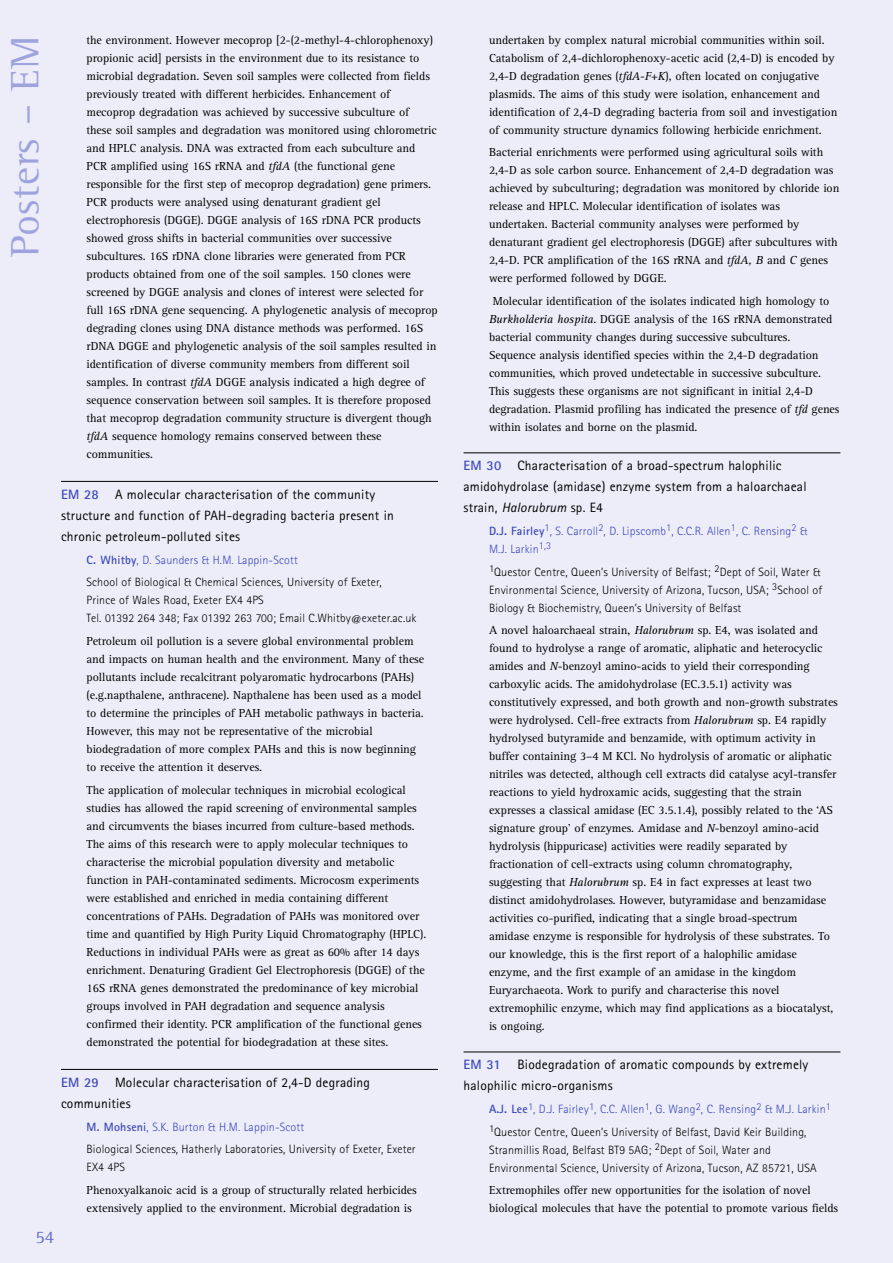
<style>
.page{position:relative;width:893px;height:1263px;background:#ecedf8}
.page>*{position:absolute;margin:0;border:0;box-sizing:border-box;transform-origin:0 0}
.t1{font:40.5px "Rotis Semi Serif";letter-spacing:.015em;color:#9ea3dd}
.t2{font:18px "Rotis Semi Serif";color:#646cc9}
.t3{font:13.5px/21px "Rotis Sans Serif";letter-spacing:.015em;color:#000}
.t4{font:12px/18px "Rotis Serif";letter-spacing:-.005em;color:#000}
.t5{font:300 12px/18px "Rotis Sans Serif";letter-spacing:.015em;color:#000}
.t6{font:300 12px/18px "Rotis Sans Serif";letter-spacing:.015em;color:#3d47bb}
.s1{font-style:italic}
.s2{font-weight:700;color:#3d47bb}
.s3{color:#3d47bb}
.s4{font-size:10.5px}
.s5{font-weight:700}
</style>
<div class="page">
<hr style="left:61px;top:481px;width:377px;height:1px;background:#000">
<hr style="left:61px;top:1069px;width:377px;height:1px;background:#000">
<hr style="left:463px;top:452px;width:377px;height:1px;background:#000">
<hr style="left:463px;top:1051px;width:377px;height:1px;background:#000">
<h1 class="t1" style="left:11px;top:257px;width:223px;rotate:-90deg">Posters – EM</h1>
<p class="t4" style="left:87px;top:32px;width:353px">the environment. However mecoprop [2-(2-methyl-4-chlorophenoxy) propionic acid] persists in the environment due to its resistance to microbial degradation. Seven soil samples were collected from fields previously treated with different herbicides. Enhancement of mecoprop degradation was achieved by successive subculture of<br>these soil samples and degradation was monitored using chlorometric and HPLC analysis. DNA was extracted from each subculture and PCR amplified using 16S rRNA and <span class="s1">tfdA</span> (the functional gene responsible for the first step of mecoprop degradation) gene primers.<br>PCR products were analysed using denaturant gradient gel electrophoresis (DGGE). DGGE analysis of 16S rDNA PCR products showed gross shifts in bacterial communities over successive subcultures. 16S rDNA clone libraries were generated from PCR products obtained from one of the soil samples. 150 clones were screened by DGGE analysis and clones of interest were selected for full 16S rDNA gene sequencing. A phylogenetic analysis of mecoprop degrading clones using DNA distance methods was performed. 16S rDNA DGGE and phylogenetic analysis of the soil samples resulted in identification of diverse community members from different soil samples. In contrast <span class="s1">tfdA</span> DGGE analysis indicated a high degree of sequence conservation between soil samples. It is therefore proposed that mecoprop degradation community structure is divergent though <span class="s1">tfdA</span> sequence homology remains conserved between these communities.</p>
<p class="t3" style="left:61px;top:485px;width:334px"><span class="s2">EM 28</span> A molecular characterisation of the community structure and function of PAH-degrading bacteria present in chronic petroleum-polluted sites</p>
<p class="t5" style="left:87px;top:550px;width:297px;line-height:22.6px"><span class="s2">C. Whitby</span><span class="s3">, D. Saunders &amp; H.M. Lappin-Scott<br></span>School of Biological &amp; Chemical Sciences, University of Exeter,</p>
<p class="t5" style="left:87px;top:593px;width:331px">Prince of Wales Road, Exeter EX4 4PS<br>Tel. 01392 264 348; Fax 01392 263 700; Email C.Whitby<span class="s4">@</span>exeter.ac.uk</p>
<p class="t4" style="left:87px;top:633px;width:339px">Petroleum oil pollution is a severe global environmental problem and impacts on human health and the environment. Many of these pollutants include recalcitrant polyaromatic hydrocarbons (PAHs) (e.g.napthalene, anthracene). Napthalene has been used as a model to determine the principles of PAH metabolic pathways in bacteria.<br>However, this may not be representative of the microbial biodegradation of more complex PAHs and this is now beginning to receive the attention it deserves.</p>
<p class="t4" style="left:87px;top:782px;width:341px">The application of molecular techniques in microbial ecological studies has allowed the rapid screening of environmental samples and circumvents the biases incurred from culture-based methods.<br>The aims of this research were to apply molecular techniques to characterise the microbial population diversity and metabolic function in PAH-contaminated sediments. Microcosm experiments were established and enriched in media containing different concentrations of PAHs. Degradation of PAHs was monitored over time and quantified by High Purity Liquid Chromatography (HPLC).<br>Reductions in individual PAHs were as great as 60% after 14 days enrichment. Denaturing Gradient Gel Electrophoresis (DGGE) of the 16S rRNA genes demonstrated the predominance of key microbial groups involved in PAH degradation and sequence analysis confirmed their identity. PCR amplification of the functional genes demonstrated the potential for biodegradation at these sites.</p>
<p class="t3" style="left:61px;top:1073px;width:311px"><span class="s2">EM 29</span> Molecular characterisation of 2,4-D degrading communities</p>
<p class="t5" style="left:87px;top:1116px;width:331px;line-height:22.6px"><span class="s2">M. Mohseni</span><span class="s3">, S.K. Burton &amp; H.M. Lappin-Scott<br></span>Biological Sciences, Hatherly Laboratories, University of Exeter, Exeter</p>
<p class="t5" style="left:87px;top:1159px;width:40px">EX4 4PS</p>
<p class="t4" style="left:87px;top:1182px;width:332px">Phenoxyalkanoic acid is a group of structurally related herbicides extensively applied to the environment. Microbial degradation is</p>
<h2 class="t2" style="left:36px;top:1231px;width:20px">54</h2>
<p class="t4" style="left:489px;top:32px;width:350px">undertaken by complex natural microbial communities within soil.<br>Catabolism of 2,4-dichlorophenoxy-acetic acid (2,4-D) is encoded by 2,4-D degradation genes (<span class="s1">tfdA-F</span>+<span class="s1">K</span>), often located on conjugative plasmids. The aims of this study were isolation, enhancement and identification of 2,4-D degrading bacteria from soil and investigation of community structure dynamics following herbicide enrichment.</p>
<p class="t4" style="left:489px;top:145px;width:352px">Bacterial enrichments were performed using agricultural soils with 2,4-D as sole carbon source. Enhancement of 2,4-D degradation was achieved by subculturing; degradation was monitored by chloride ion release and HPLC. Molecular identification of isolates was undertaken. Bacterial community analyses were performed by denaturant gradient gel electrophoresis (DGGE) after subcultures with 2,4-D. PCR amplification of the 16S rRNA and <span class="s1">tfdA, B</span> and <span class="s1">C</span> genes were performed followed by DGGE.</p>
<p class="t4" style="left:489px;top:293px;width:352px;text-indent:4px">Molecular identification of the isolates indicated high homology to <span class="s1">Burkholderia hospita</span>. DGGE analysis of the 16S rRNA demonstrated bacterial community changes during successive subcultures.<br>Sequence analysis identified species within the 2,4-D degradation communities, which proved undetectable in successive subculture.<br>This suggests these organisms are not significant in initial 2,4-D degradation. Plasmid profiling has indicated the presence of <span class="s1">tfd</span> genes within isolates and borne on the plasmid.</p>
<p class="t3" style="left:463px;top:457px;width:345px"><span class="s2">EM 30</span> Characterisation of a broad-spectrum halophilic amidohydrolase (amidase) enzyme system from a haloarchaeal strain, <span class="s1">Halorubrum</span> sp. E4</p>
<p class="t6" style="left:489px;top:523px;width:320px"><span class="s5">D.J. Fairley</span><sup>1</sup>, S. Carroll<sup>2</sup>, D. Lipscomb<sup>1</sup>, C.C.R. Allen<sup>1</sup>, C. Rensing<sup>2</sup> &amp;<br>M.J. Larkin<sup>1,3</sup></p>
<p class="t5" style="left:489px;top:564px;width:335px"><sup>1</sup>Questor Centre, Queen’s University of Belfast; <sup>2</sup>Dept of Soil, Water &amp;<br>Environmental Science, University of Arizona, Tucson, USA; <sup>3</sup>School of<br>Biology &amp; Biochemistry, Queen’s University of Belfast</p>
<p class="t4" style="left:489px;top:622px;width:350px">A novel haloarchaeal strain, <span class="s1">Halorubrum</span> sp. E4, was isolated and found to hydrolyse a range of aromatic, aliphatic and heterocyclic amides and <span class="s1">N</span>-benzoyl amino-acids to yield their corresponding carboxylic acids. The amidohydrolase (EC.3.5.1) activity was constitutively expressed, and both growth and non-growth substrates were hydrolysed. Cell-free extracts from <span class="s1">Halorubrum</span> sp. E4 rapidly hydrolysed butyramide and benzamide, with optimum activity in buffer containing 3–4 M KCl. No hydrolysis of aromatic or aliphatic nitriles was detected, although cell extracts did catalyse acyl-transfer reactions to yield hydroxamic acids, suggesting that the strain expresses a classical amidase (EC 3.5.1.4), possibly related to the ‘AS signature group’ of enzymes. Amidase and <span class="s1">N</span>-benzoyl amino-acid hydrolysis (hippuricase) activities were readily separated by fractionation of cell-extracts using column chromatography, suggesting that <span class="s1">Halorubrum</span> sp. E4 in fact expresses at least two distinct amidohydrolases. However, butyramidase and benzamidase activities co-purified, indicating that a single broad-spectrum amidase enzyme is responsible for hydrolysis of these substrates. To our knowledge, this is the first report of a halophilic amidase enzyme, and the first example of an amidase in the kingdom Euryarchaeota. Work to purify and characterise this novel extremophilic enzyme, which may find applications as a biocatalyst, is ongoing.</p>
<p class="t3" style="left:463px;top:1056px;width:346px"><span class="s2">EM 31</span> Biodegradation of aromatic compounds by extremely halophilic micro-organisms</p>
<p class="t5" style="left:489px;top:1099px;width:343px;line-height:22.5px"><span class="s2">A.J. Lee</span><sup>1</sup><span class="s3">, D.J. Fairley</span><sup>1</sup><span class="s3">, C.C. Allen</span><sup>1</sup><span class="s3">, G. Wang</span><sup>2</sup><span class="s3">, C. Rensing</span><sup>2</sup> <span class="s3">&amp; M.J. Larkin</span><sup>1<br></sup><sup>1</sup>Questor Centre, Queen’s University of Belfast, David Keir Building,</p>
<p class="t5" style="left:489px;top:1142px;width:329px">Stranmillis Road, Belfast BT9 5AG; <sup>2</sup>Dept of Soil, Water and<br>Environmental Science, University of Arizona, Tucson, AZ 85721, USA</p>
<p class="t4" style="left:489px;top:1182px;width:351px">Extremophiles offer new opportunities for the isolation of novel biological molecules that have the potential to promote various fields</p>
</div>
